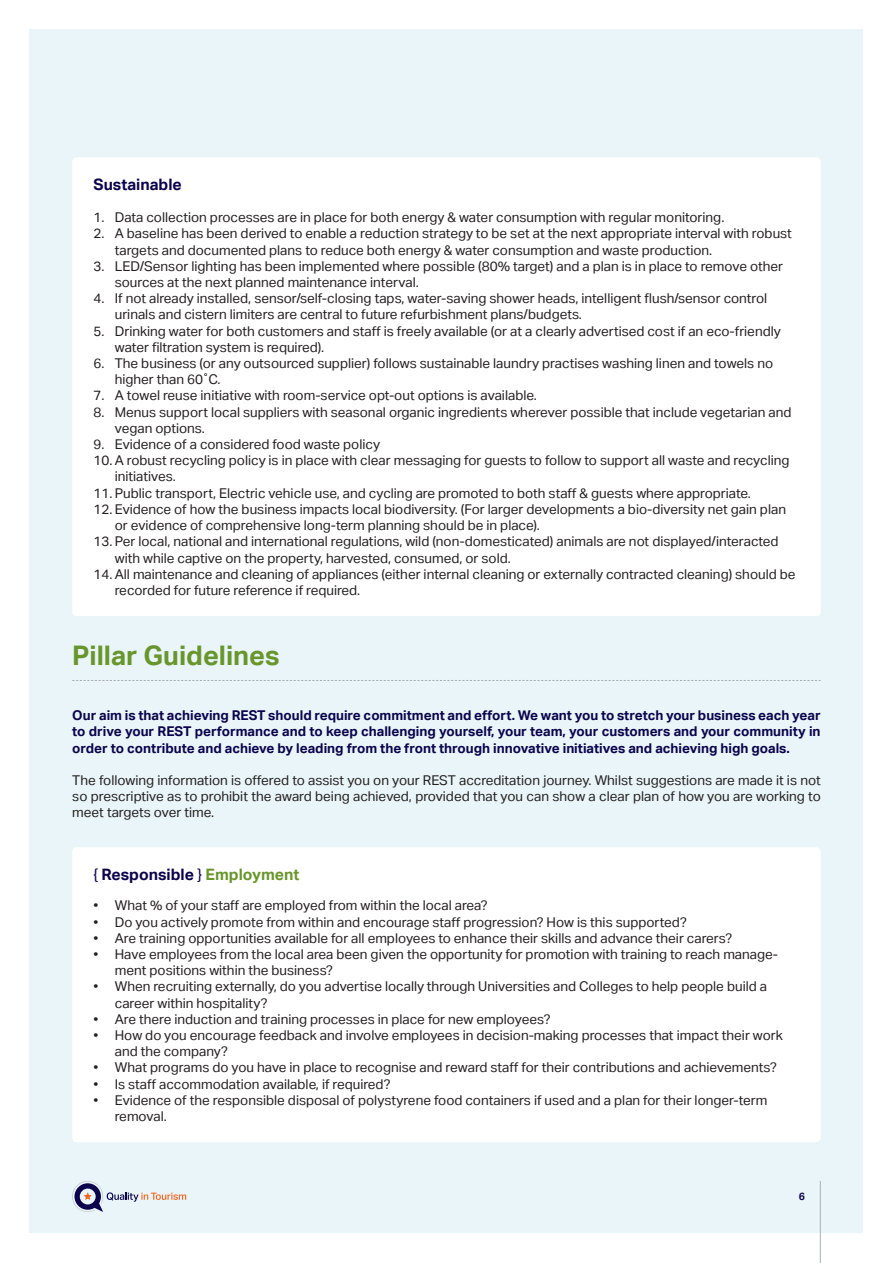
<style>
.page{position:relative;width:893px;height:1263px;background:#fff}
.page>*{position:absolute;margin:0;border:0;box-sizing:border-box;transform-origin:0 0}
.t1{font:700 27px "Aktiv Grotesk";color:#68962c}
.t2{font:700 15.75px "Aktiv Grotesk";color:#0b034c}
.t3{font:13.5px/16.2px "Aktiv Grotesk";color:#231f20}
.t4{font:700 13.5px/16.2px "Aktiv Grotesk";color:#0b034c;text-align:justify}
.t5{font:700 10.5px "Aktiv Grotesk";color:#0b034c}
.s1{font-weight:400}
.s2{color:#68962c}
</style>
<div class="page">
<div style="left:30px;top:30px;width:833px;height:1203px;background:#e9f5f8"></div>
<hr style="left:820px;top:1181px;width:1px;height:82px;background:#aaafb7">
<svg style="left:72px;top:1181px;width:114px;height:31px"></svg>
<div style="left:72px;top:157px;width:749px;height:459px;background:#fff;border-radius:4px"></div>
<svg style="left:72px;top:680px;width:749px;height:1px"></svg>
<div style="left:72px;top:847px;width:749px;height:295px;background:#fff;border-radius:4px"></div>
<p class="t2" style="left:94px;top:174px;width:90px">Sustainable</p>
<p class="t3" style="left:94px;top:209px;width:632px">1. Data collection processes are in place for both energy &amp; water consumption with regular monitoring.</p>
<p class="t3" style="left:115px;top:225px;width:679px;text-indent:-21px">2. A baseline has been derived to enable a reduction strategy to be set at the next appropriate interval with robust targets and documented plans to reduce both energy &amp; water consumption and waste production.</p>
<p class="t3" style="left:115px;top:258px;width:670px;text-indent:-21px">3. LED/Sensor lighting has been implemented where possible (80% target) and a plan is in place to remove other sources at the next planned maintenance interval.</p>
<p class="t3" style="left:115px;top:290px;width:654px;text-indent:-21px">4. If not already installed, sensor/self-closing taps, water-saving shower heads, intelligent flush/sensor control urinals and cistern limiters are central to future refurbishment plans/budgets.</p>
<p class="t3" style="left:115px;top:323px;width:667px;text-indent:-21px">5. Drinking water for both customers and staff is freely available (or at a clearly advertised cost if an eco-friendly water filtration system is required).</p>
<p class="t3" style="left:115px;top:355px;width:660px;text-indent:-21px">6. The business (or any outsourced supplier) follows sustainable laundry practises washing linen and towels no higher than 60˚C.</p>
<p class="t3" style="left:94px;top:387px;width:445px">7. A towel reuse initiative with room-service opt-out options is available.</p>
<p class="t3" style="left:115px;top:404px;width:678px;text-indent:-21px">8. Menus support local suppliers with seasonal organic ingredients wherever possible that include vegetarian and vegan options.</p>
<p class="t3" style="left:94px;top:436px;width:288px">9. Evidence of a considered food waste policy</p>
<p class="t3" style="left:115px;top:452px;width:676px;text-indent:-21px">10. A robust recycling policy is in place with clear messaging for guests to follow to support all waste and recycling initiatives.</p>
<p class="t3" style="left:94px;top:485px;width:659px">11. Public transport, Electric vehicle use, and cycling are promoted to both staff &amp; guests where appropriate.</p>
<p class="t3" style="left:115px;top:501px;width:673px;text-indent:-21px">12. Evidence of how the business impacts local biodiversity. (For larger developments a bio-diversity net gain plan or evidence of comprehensive long-term planning should be in place).</p>
<p class="t3" style="left:115px;top:533px;width:665px;text-indent:-21px">13. Per local, national and international regulations, wild (non-domesticated) animals are not displayed/interacted with while captive on the property, harvested, consumed, or sold.</p>
<p class="t3" style="left:115px;top:566px;width:682px;text-indent:-21px">14. All maintenance and cleaning of appliances (either internal cleaning or externally contracted cleaning) should be recorded for future reference if required.</p>
<p class="t1" style="left:72px;top:639px;width:209px">Pillar Guidelines</p>
<p class="t4" style="left:72px;top:707px;width:750px">Our aim is that achieving REST should require commitment and effort. We want you to stretch your business each year to drive your REST performance and to keep challenging yourself, your team, your customers and your community in order to contribute and achieve by leading from the front through innovative initiatives and achieving high goals.</p>
<p class="t3" style="left:72px;top:772px;width:750px;text-align:justify">The following information is offered to assist you on your REST accreditation journey. Whilst suggestions are made it is not so prescriptive as to prohibit the award being achieved, provided that you can show a clear plan of how you are working to meet targets over time.</p>
<p class="t2" style="left:94px;top:864px;width:207px"><span class="s1">{</span> Responsible <span class="s1">}</span> <span class="s2">Employment</span></p>
<p class="t3" style="left:94px;top:897px;width:396px">• What % of your staff are employed from within the local area?</p>
<p class="t3" style="left:94px;top:913px;width:595px">• Do you actively promote from within and encourage staff progression? How is this supported?</p>
<p class="t3" style="left:94px;top:930px;width:640px">• Are training opportunities available for all employees to enhance their skills and advance their carers?</p>
<p class="t3" style="left:115px;top:946px;width:665px;text-indent:-21px">• Have employees from the local area been given the opportunity for promotion with training to reach manage&shy;ment positions within the business?</p>
<p class="t3" style="left:115px;top:978px;width:654px;text-indent:-21px">• When recruiting externally, do you advertise locally through Universities and Colleges to help people build a career within hospitality?</p>
<p class="t3" style="left:94px;top:1011px;width:458px">• Are there induction and training processes in place for new employees?</p>
<p class="t3" style="left:115px;top:1027px;width:670px;text-indent:-21px">• How do you encourage feedback and involve employees in decision-making processes that impact their work and the company?</p>
<p class="t3" style="left:94px;top:1059px;width:685px">• What programs do you have in place to recognise and reward staff for their contributions and achievements?</p>
<p class="t3" style="left:94px;top:1075px;width:298px">• Is staff accommodation available, if required?</p>
<p class="t3" style="left:115px;top:1092px;width:654px;text-indent:-21px">• Evidence of the responsible disposal of polystyrene food containers if used and a plan for their longer-term removal.</p>
<p class="t5" style="left:799px;top:1190px;width:8px">6</p>
</div>
